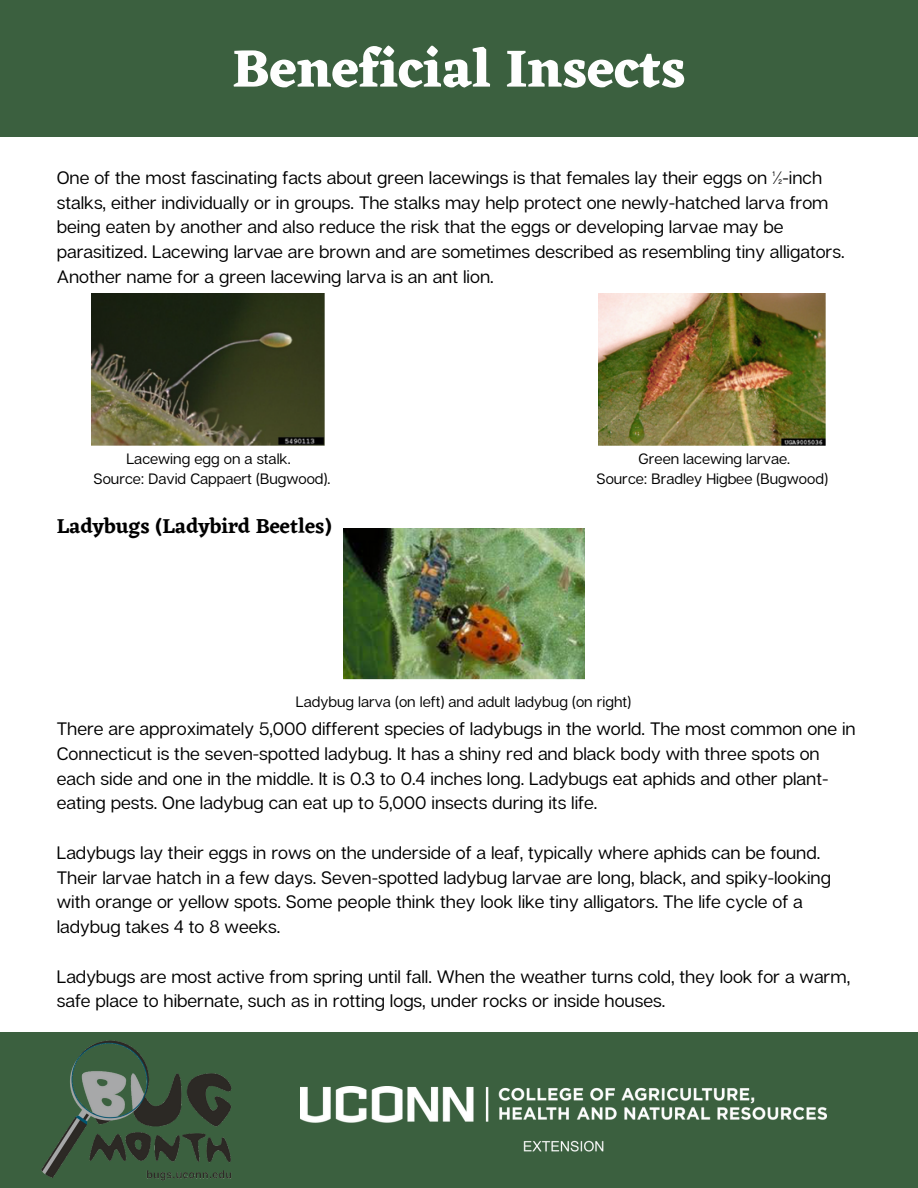
<style>
.page{position:relative;width:918px;height:1188px;background:#fff}
.page>*{position:absolute;margin:0;border:0;box-sizing:border-box;transform-origin:0 0}
.t1{font:700 54px "Eczar";color:#fefefe}
.t2{font:600 21px "Eczar";color:#000}
.t3{font:18px/24.8px "Articulat CF";color:#000}
.t4{font:15px "Articulat CF";color:#000}
</style>
<div class="page">
<div style="left:0;top:0;width:918px;height:137px;background:#3b603f"></div>
<div style="left:0;top:1033px;width:918px;height:155px;background:#3b603f"></div>
<img style="left:301px;top:1086px;width:525px;height:66px">
<img style="left:41px;top:1040px;width:191px;height:141px">
<img style="left:92px;top:294px;width:233px;height:152px">
<img style="left:599px;top:294px;width:227px;height:152px">
<img style="left:343px;top:528px;width:241px;height:151px">
<p class="t1" style="left:232px;top:36px;width:455px">Beneficial Insects</p>
<p class="t3" style="left:57px;top:165px;width:789px">One of the most fascinating facts about green lacewings is that females lay their eggs on ½-inch stalks, either individually or in groups. The stalks may help protect one newly-hatched larva from being eaten by another and also reduce the risk that the eggs or developing larvae may be parasitized. Lacewing larvae are brown and are sometimes described as resembling tiny alligators.<br>Another name for a green lacewing larva is an ant lion.</p>
<p class="t4" style="left:126px;top:449px;width:166px">Lacewing egg on a stalk.</p>
<p class="t4" style="left:639px;top:449px;width:153px">Green lacewing larvae.</p>
<p class="t4" style="left:94px;top:470px;width:238px">Source: David Cappaert (Bugwood).</p>
<p class="t4" style="left:597px;top:470px;width:233px">Source: Bradley Higbee (Bugwood)</p>
<p class="t2" style="left:57px;top:513px;width:276px">Ladybugs (Ladybird Beetles)</p>
<p class="t4" style="left:296px;top:692px;width:337px">Ladybug larva (on left) and adult ladybug (on right)</p>
<p class="t3" style="left:57px;top:716px;width:800px">There are approximately 5,000 different species of ladybugs in the world. The most common one in Connecticut is the seven-spotted ladybug. It has a shiny red and black body with three spots on each side and one in the middle. It is 0.3 to 0.4 inches long. Ladybugs eat aphids and other plant&shy;eating pests. One ladybug can eat up to 5,000 insects during its life.</p>
<p class="t3" style="left:57px;top:840px;width:776px">Ladybugs lay their eggs in rows on the underside of a leaf, typically where aphids can be found.<br>Their larvae hatch in a few days. Seven-spotted ladybug larvae are long, black, and spiky-looking with orange or yellow spots. Some people think they look like tiny alligators. The life cycle of a ladybug takes 4 to 8 weeks.</p>
<p class="t3" style="left:57px;top:963px;width:795px">Ladybugs are most active from spring until fall. When the weather turns cold, they look for a warm, safe place to hibernate, such as in rotting logs, under rocks or inside houses.</p>
</div>
